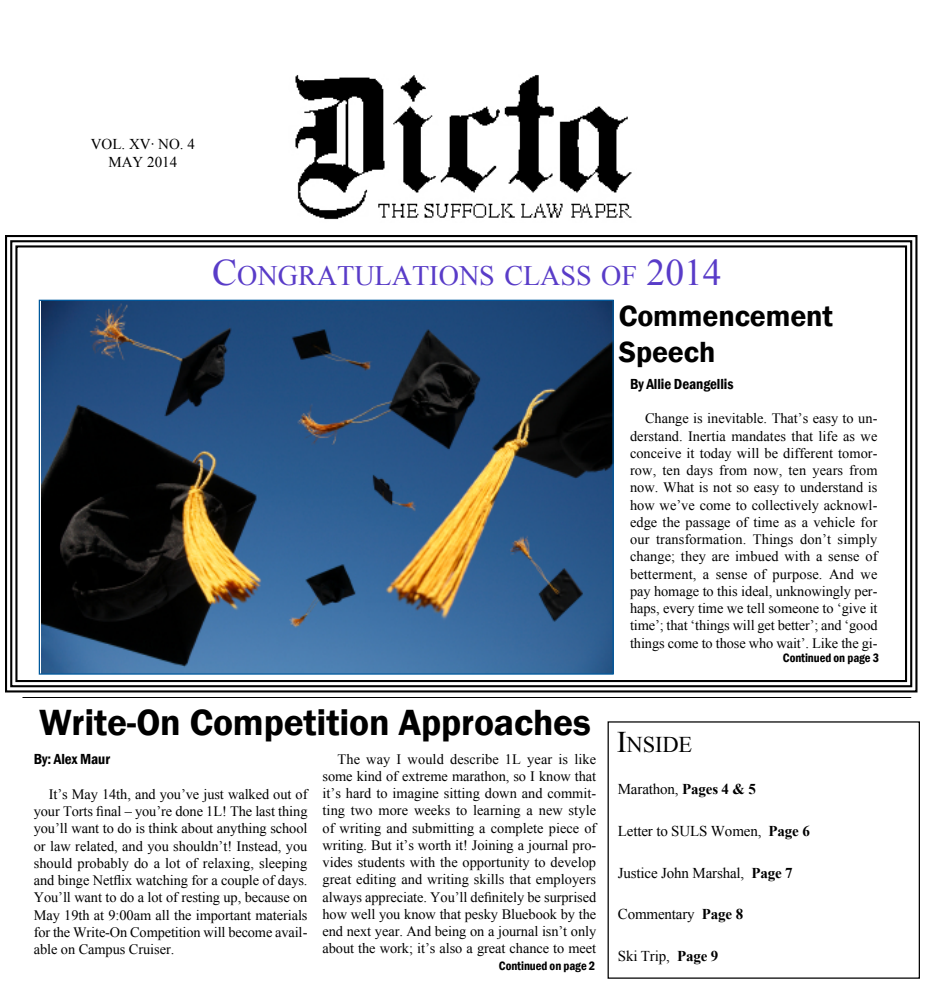
<style>
.page{position:relative;width:927px;height:990px;background:#fff}
.page>*{position:absolute;margin:0;border:0;box-sizing:border-box;transform-origin:0 0}
.t1{font:600 37.5px "Franklin Gothic";letter-spacing:-.005em;color:#000}
.t2{font:600 30px/36px "Franklin Gothic";letter-spacing:-.005em;color:#000}
.t3{font:28.12px "Times New Roman";color:#593cc8}
.t4{font:22.5px "Times New Roman";color:#000}
.t5{font:15px/17.5px "Times New Roman";letter-spacing:-.01em;color:#000;text-align:center}
.t6{font:600 condensed 15px "Franklin Gothic";letter-spacing:-.005em;color:#000}
.t7{font:14.38px/17.2px "Times New Roman";letter-spacing:-.005em;color:#000;text-align:justify}
.t8{font:600 condensed 12.5px "Franklin Gothic";letter-spacing:-.005em;color:#000}
.s1{font-size:37.5px}
.s2{font-size:30px}
.s3{font-weight:700}
</style>
<div class="page">
<div style="left:608px;top:721px;width:312px;height:258px;border:1px solid #000"></div>
<img style="left:295px;top:75px;width:337px;height:145px">
<hr style="left:22px;top:697px;width:889px;height:1px;background:#000">
<svg style="left:5px;top:235px;width:913px;height:458px"></svg>
<div style="left:15px;top:245px;width:892px;height:437px;border:2px solid #000"></div>
<p class="t5" style="left:91px;top:135px;width:106px">VOL. XV∙ NO. 4<br>MAY 2014</p>
<h3 class="t3" style="left:212px;top:257px;width:511px"><span class="s1">C</span>ONGRATULATIONS CLASS OF <span class="s1">2014</span></h3>
<h2 class="t2" style="left:619px;top:298px;width:216px">Commencement<br>Speech</h2>
<p class="t6" style="left:630px;top:374px;width:105px">By Allie Deangellis</p>
<p class="t7" style="left:630px;top:410px;width:249px;text-indent:15px">Change is inevitable. That’s easy to un&shy;derstand. Inertia mandates that life as we conceive it today will be different tomor&shy;row, ten days from now, ten years from now. What is not so easy to understand is how we’ve come to collectively acknowl&shy;edge the passage of time as a vehicle for our transformation. Things don’t simply change; they are imbued with a sense of betterment, a sense of purpose. And we pay homage to this ideal, unknowingly per&shy;haps, every time we tell someone to ‘give it time’; that ‘things will get better’; and ‘good things come to those who wait’. Like the gi-</p>
<p class="t8" style="left:783px;top:650px;width:98px">Continued on page 3</p>
<h1 class="t1" style="left:39px;top:699px;width:553px">Write-On Competition Approaches</h1>
<p class="t6" style="left:34px;top:749px;width:78px">By: Alex Maur</p>
<p class="t7" style="left:34px;top:785px;width:275px;text-indent:15px">It’s May 14th, and you’ve just walked out of your Torts final – you’re done 1L! The last thing you’ll want to do is think about anything school or law related, and you shouldn’t! Instead, you should probably do a lot of relaxing, sleeping and binge Netflix watching for a couple of days.<br>You’ll want to do a lot of resting up, because on May 19th at 9:00am all the important materials for the Write-On Competition will become avail&shy;able on Campus Cruiser.</p>
<p class="t7" style="left:323px;top:750px;width:275px;text-indent:15px">The way I would describe 1L year is like some kind of extreme marathon, so I know that it’s hard to imagine sitting down and commit&shy;ting two more weeks to learning a new style of writing and submitting a complete piece of writing. But it’s worth it! Joining a journal pro&shy;vides students with the opportunity to develop great editing and writing skills that employers always appreciate. You’ll definitely be surprised how well you know that pesky Bluebook by the end next year. And being on a journal isn’t only about the work; it’s also a great chance to meet</p>
<p class="t8" style="left:499px;top:958px;width:98px">Continued on page 2</p>
<h3 class="t4" style="left:617px;top:729px;width:77px"><span class="s2">I</span>NSIDE</h3>
<p class="t5" style="left:618px;top:780px;width:140px">Marathon, <span class="s3">Pages 4 &amp; 5</span></p>
<p class="t5" style="left:618px;top:822px;width:194px">Letter to SULS Women, <span class="s3">Page 6</span></p>
<p class="t5" style="left:618px;top:864px;width:176px">Justice John Marshal, <span class="s3">Page 7</span></p>
<p class="t5" style="left:618px;top:905px;width:127px">Commentary <span class="s3">Page 8</span></p>
<p class="t5" style="left:618px;top:947px;width:102px">Ski Trip, <span class="s3">Page 9</span></p>
</div>
